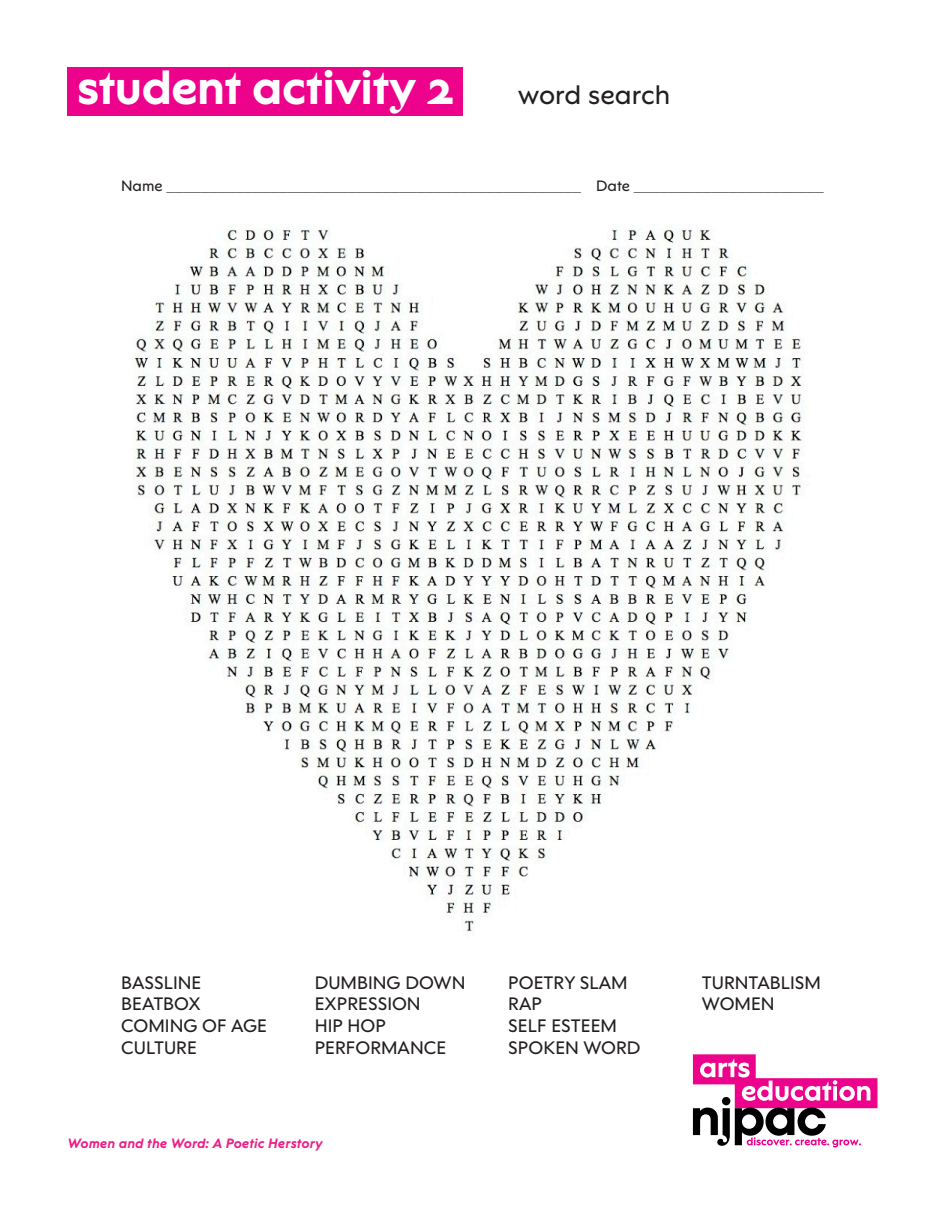
<style>
.page{position:relative;width:945px;height:1215px;background:#fff}
.page>*{position:absolute;margin:0;border:0;box-sizing:border-box;transform-origin:0 0}
.t1{font:700 48px "NJPAC Sans";letter-spacing:-.025em;color:#fff}
.t2{font:26.7px "NJPAC Sans";color:#231f20}
.t3{font:18px "NJPAC Sans";color:#231f20}
.t4{font:15px "NJPAC Sans";color:#231f20}
.t5{font:italic 700 13.5px "NJPAC Sans";color:#ed1d85}
</style>
<div class="page">
<svg style="left:693px;top:1054px;width:184px;height:93px"></svg>
<img style="left:133px;top:224px;width:672px;height:708px">
<div style="left:68px;top:68px;width:395px;height:48px;background:#ed028c"></div>
<p class="t1" style="left:77px;top:58px;width:379px">student activity 2</p>
<p class="t2" style="left:518px;top:78px;width:154px">word search</p>
<p class="t4" style="left:121px;top:177px;width:704px">Name ________________________________________________ Date ______________________</p>
<p class="t3" style="left:121px;top:972px;width:82px">BASSLINE</p>
<p class="t3" style="left:121px;top:993px;width:81px">BEATBOX</p>
<p class="t3" style="left:121px;top:1015px;width:147px">COMING OF AGE</p>
<p class="t3" style="left:121px;top:1036px;width:77px">CULTURE</p>
<p class="t3" style="left:315px;top:972px;width:152px">DUMBING DOWN</p>
<p class="t3" style="left:315px;top:993px;width:108px">EXPRESSION</p>
<p class="t3" style="left:315px;top:1015px;width:73px">HIP HOP</p>
<p class="t3" style="left:315px;top:1036px;width:133px">PERFORMANCE</p>
<p class="t5" style="left:68px;top:1135px;width:257px">Women and the Word: A Poetic Herstory</p>
<p class="t3" style="left:508px;top:972px;width:121px">POETRY SLAM</p>
<p class="t3" style="left:508px;top:993px;width:35px">RAP</p>
<p class="t3" style="left:508px;top:1015px;width:110px">SELF ESTEEM</p>
<p class="t3" style="left:508px;top:1036px;width:134px">SPOKEN WORD</p>
<p class="t3" style="left:702px;top:972px;width:121px">TURNTABLISM</p>
<p class="t3" style="left:702px;top:993px;width:74px">WOMEN</p>
</div>
